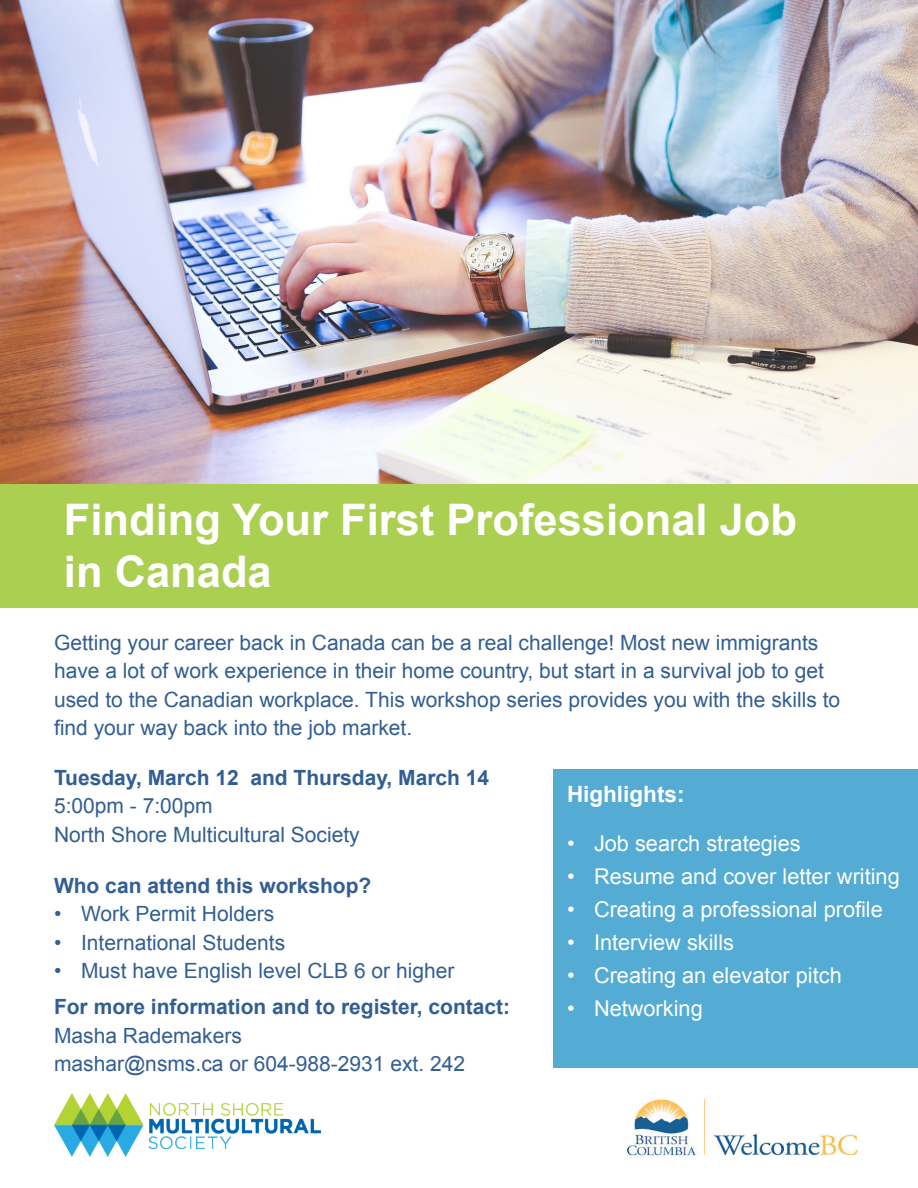
<style>
.page{position:relative;width:918px;height:1188px;background:#fff}
.page>*{position:absolute;margin:0;border:0;box-sizing:border-box;transform-origin:0 0}
.t1{font:700 43.5px/52.2px "Arial";color:#fff}
.t2{font:700 22.5px "Arial";color:#fff}
.t3{font:21.75px "Arial";color:#fff}
.t4{font:21px/28.5px "Arial";color:#325e94}
.t5{font:700 21px "Arial";color:#325e94}
</style>
<div class="page">
<div style="left:554px;top:769px;width:364px;height:299px;background:#54acd4"></div>
<img style="left:54px;top:1093px;width:267px;height:64px">
<img style="left:0;top:0;width:918px;height:524px">
<div style="left:1px;top:484px;width:917px;height:124px;background:#abcf51"></div>
<img style="left:626px;top:1098px;width:234px;height:58px">
<p class="t1" style="left:64px;top:495px;width:735px">Finding Your First Professional Job in Canada</p>
<p class="t4" style="left:54px;top:628px;width:788px">Getting your career back in Canada can be a real challenge! Most new immigrants have a lot of work experience in their home country, but start in a survival job to get used to the Canadian workplace. This workshop series provides you with the skills to find your way back into the job market.</p>
<p class="t5" style="left:54px;top:763px;width:437px">Tuesday, March 12 and Thursday, March 14</p>
<p class="t4" style="left:54px;top:792px;width:160px">5:00pm - 7:00pm</p>
<p class="t4" style="left:54px;top:820px;width:307px">North Shore Multicultural Society</p>
<p class="t2" style="left:567px;top:779px;width:119px">Highlights:</p>
<p class="t3" style="left:567px;top:829px;width:235px">• Job search strategies</p>
<p class="t3" style="left:567px;top:862px;width:334px">• Resume and cover letter writing</p>
<p class="t3" style="left:567px;top:895px;width:317px">• Creating a professional profile</p>
<p class="t3" style="left:567px;top:928px;width:169px">• Interview skills</p>
<p class="t3" style="left:567px;top:961px;width:276px">• Creating an elevator pitch</p>
<p class="t3" style="left:567px;top:994px;width:137px">• Networking</p>
<p class="t5" style="left:54px;top:871px;width:319px">Who can attend this workshop?</p>
<p class="t4" style="left:54px;top:900px;width:222px">• Work Permit Holders</p>
<p class="t4" style="left:54px;top:928px;width:233px">• International Students</p>
<p class="t4" style="left:54px;top:957px;width:402px">• Must have English level CLB 6 or higher</p>
<p class="t5" style="left:54px;top:993px;width:458px">For more information and to register, contact:</p>
<p class="t4" style="left:54px;top:1021px;width:189px">Masha Rademakers</p>
<p class="t4" style="left:54px;top:1050px;width:413px">mashar@nsms.ca or 604-988-2931 ext. 242</p>
</div>
